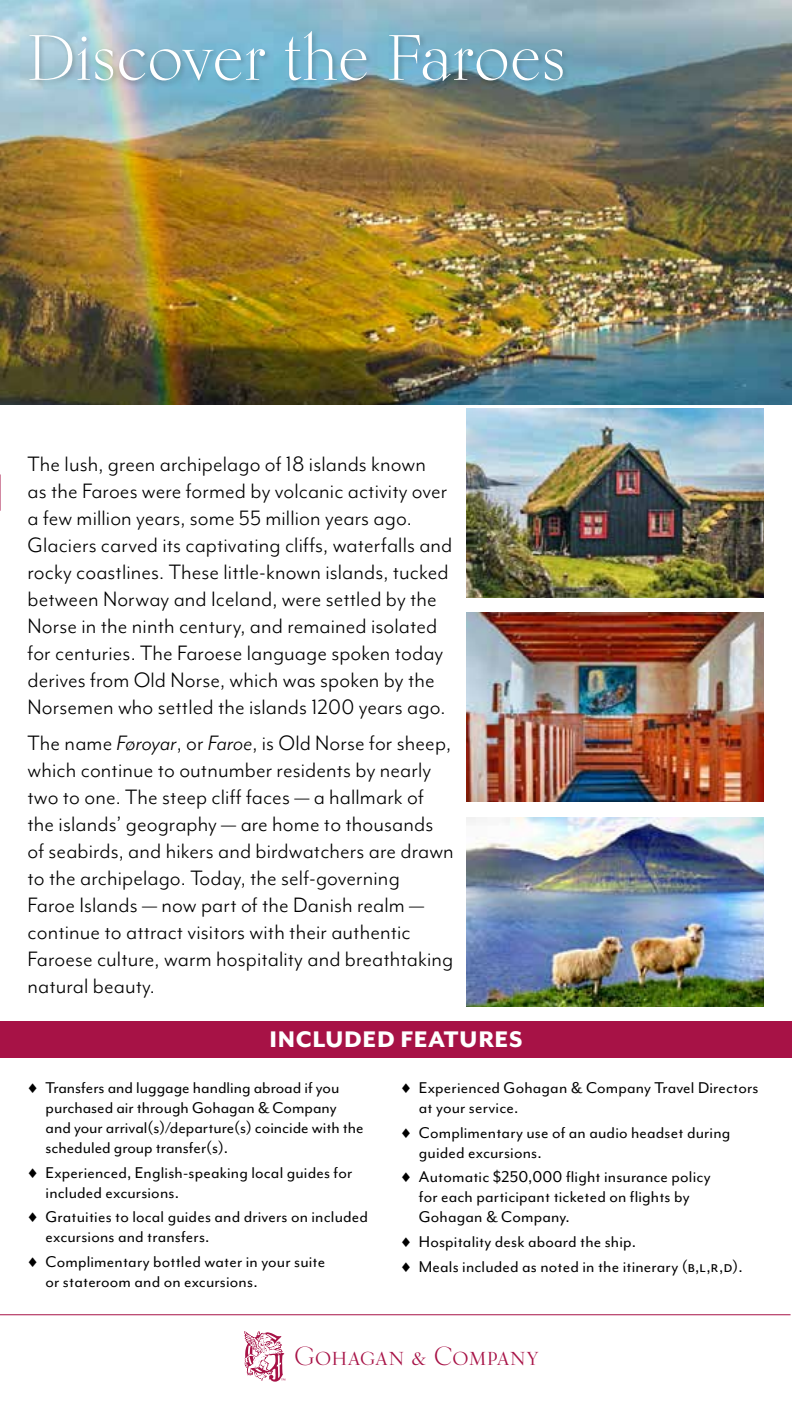
<style>
.page{position:relative;width:792px;height:1404px;background:#fff}
.page>*{position:absolute;margin:0;border:0;box-sizing:border-box;transform-origin:0 0}
.t1{font:64px "Kumlien Pro";color:#fff}
.t2{font:800 26px "Mr Eaves Mod OT";letter-spacing:.025em;color:#fff}
.t3{font:26px "Kumlien Pro";letter-spacing:.005em;color:#a71246}
.t4{font:24px/27px "Mr Eaves Mod OT";letter-spacing:.005em;color:#000}
.t5{font:18px/20px "Mr Eaves Mod OT";letter-spacing:.01em;color:#000}
.s1{font-style:italic}
</style>
<div class="page">
<img style="left:0;top:0;width:792px;height:404px">
<div style="left:0;top:1021px;width:792px;height:36px;background:#a71246"></div>
<hr style="left:0;top:1314px;width:791px;height:1px;background:#a71246">
<svg style="left:244px;top:1331px;width:42px;height:51px"></svg>
<img style="left:466px;top:613px;width:297px;height:189px">
<img style="left:466px;top:408px;width:297px;height:189px">
<img style="left:466px;top:817px;width:297px;height:189px">
<div style="left:27px;top:29px;width:542px;height:59px;background:#000;opacity:.2"></div>
<h1 class="t1" style="left:27px;top:20px;width:540px">Discover the Faroes</h1>
<p class="t4" style="left:28px;top:451px;width:426px">The lush, green archipelago of 18 islands known<br>as the Faroes were formed by volcanic activity over a few million years, some 55 million years ago.<br>Glaciers carved its captivating cliffs, waterfalls and rocky coastlines. These little-known islands, tucked between Norway and Iceland, were settled by the Norse in the ninth century, and remained isolated for centuries. The Faroese language spoken today derives from Old Norse, which was spoken by the Norsemen who settled the islands 1200 years ago.</p>
<p class="t4" style="left:28px;top:730px;width:428px">The name <span class="s1">Føroyar</span>, or <span class="s1">Faroe</span>, is Old Norse for sheep, which continue to outnumber residents by nearly two to one. The steep cliff faces — a hallmark of the islands’ geography — are home to thousands of seabirds, and hikers and birdwatchers are drawn to the archipelago. Today, the self‑governing<br>Faroe Islands — now part of the Danish realm — continue to attract visitors with their authentic Faroese culture, warm hospitality and breathtaking natural beauty.</p>
<p class="t2" style="left:270px;top:1029px;width:254px">INCLUDED FEATURES</p>
<p class="t5" style="left:46px;top:1079px;width:320px;text-indent:-18px">♦ Transfers and luggage handling abroad if you purchased air through Gohagan &amp; Company and your arrival(s)/departure(s) coincide with the scheduled group transfer(s).</p>
<p class="t5" style="left:46px;top:1163px;width:308px;text-indent:-18px">♦ Experienced, English-speaking local guides for included excursions.</p>
<p class="t5" style="left:46px;top:1208px;width:324px;text-indent:-18px">♦ Gratuities to local guides and drivers on included excursions and transfers.</p>
<p class="t5" style="left:46px;top:1253px;width:281px;text-indent:-18px">♦ Complimentary bottled water in your suite or stateroom and on excursions.</p>
<p class="t5" style="left:419px;top:1079px;width:341px;text-indent:-18px">♦ Experienced Gohagan &amp; Company Travel Directors at your service.</p>
<p class="t5" style="left:419px;top:1123px;width:313px;text-indent:-18px">♦ Complimentary use of an audio headset during guided excursions.</p>
<p class="t5" style="left:419px;top:1168px;width:293px;text-indent:-18px">♦ Automatic $250,000 flight insurance policy for each participant ticketed on flights by<br>Gohagan &amp; Company.</p>
<p class="t5" style="left:401px;top:1230px;width:343px;line-height:24.6px">♦ Hospitality desk aboard the ship.<br>♦ Meals included as noted in the itinerary (b,l,r,d).</p>
<p class="t3" style="left:294px;top:1341px;width:246px">Gohagan &amp; Company</p>
</div>
